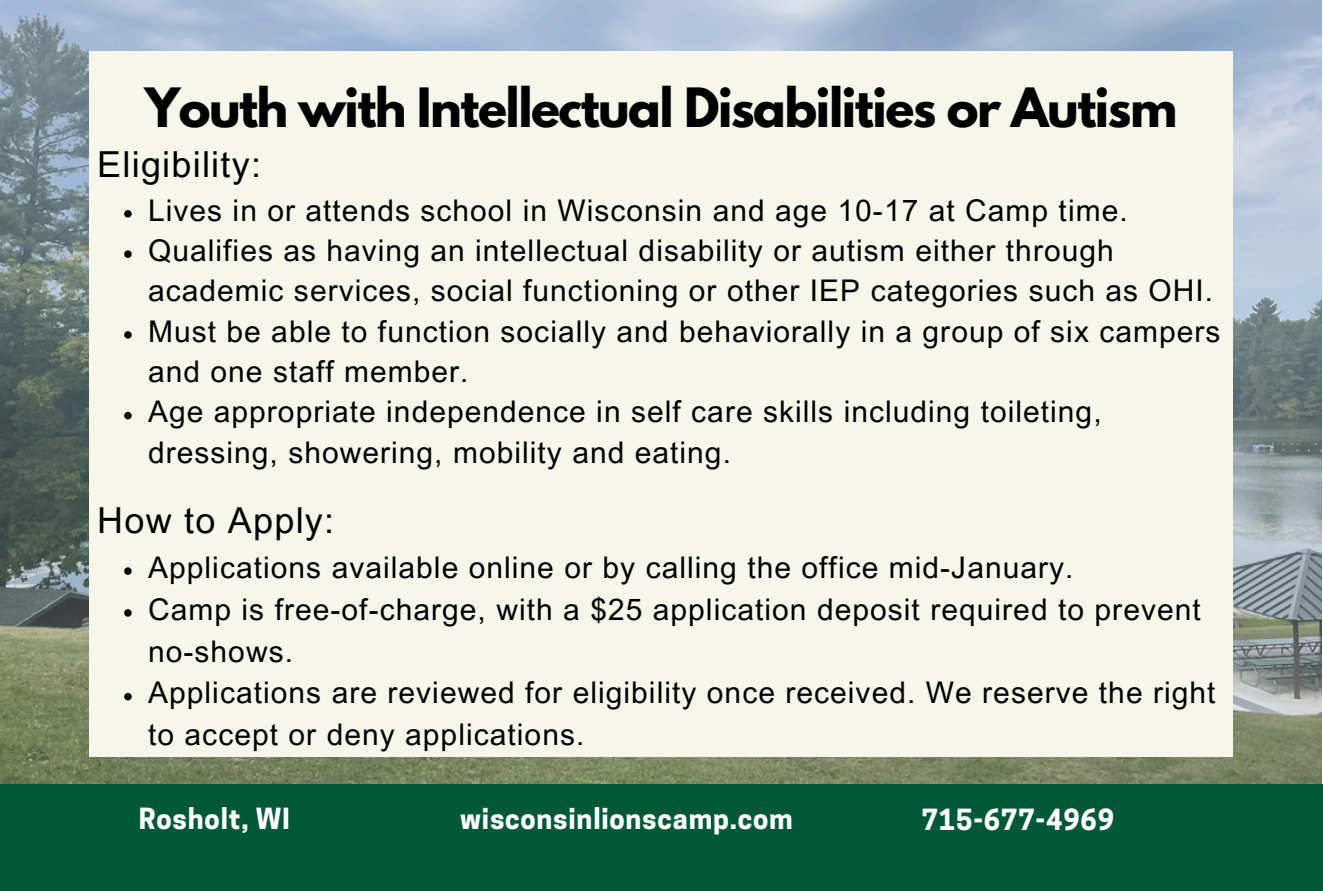
<style>
.page{position:relative;width:1323px;height:891px;background:#fff}
.page>*{position:absolute;margin:0;border:0;box-sizing:border-box;transform-origin:0 0}
.t1{font:700 48px "League Spartan";letter-spacing:-.03em;color:#000}
.t2{font:36px "Arial MT Pro";letter-spacing:.035em;color:#000}
.t3{font:30px/40.5px "Arial MT Pro";letter-spacing:.035em;color:#000}
.t4{font:700 27.3px "Cooper Hewitt";letter-spacing:.03em;color:#fff}
</style>
<div class="page">
<img style="left:0;top:0;width:1322px;height:785px">
<div style="left:0;top:785px;width:1323px;height:106px;background:#005837"></div>
<div style="left:89px;top:52px;width:1143px;height:705px;background:#f6f6ea"></div>
<svg style="left:124px;top:210px;width:8px;height:8px"></svg>
<svg style="left:124px;top:250px;width:8px;height:8px"></svg>
<svg style="left:124px;top:331px;width:8px;height:8px"></svg>
<svg style="left:124px;top:412px;width:8px;height:7px"></svg>
<svg style="left:124px;top:567px;width:8px;height:8px"></svg>
<svg style="left:124px;top:609px;width:8px;height:8px"></svg>
<svg style="left:124px;top:693px;width:8px;height:7px"></svg>
<p class="t1" style="left:145px;top:84px;width:1034px">Youth with Intellectual Disabilities or Autism</p>
<p class="t2" style="left:97px;top:151px;width:165px">Eligibility:</p>
<p class="t3" style="left:148px;top:194px;width:981px">Lives in or attends school in Wisconsin and age 10-17 at Camp time.</p>
<h2 class="t3" style="left:148px;top:234px;width:1066px">Qualifies as having an intellectual disability or autism either through academic services, social functioning or other IEP categories such as OHI.</h2>
<p class="t3" style="left:148px;top:315px;width:1074px">Must be able to function socially and behaviorally in a group of six campers and one staff member.</p>
<p class="t3" style="left:148px;top:395px;width:955px">Age appropriate independence in self care skills including toileting, dressing, showering, mobility and eating.</p>
<p class="t2" style="left:97px;top:507px;width:238px">How to Apply:</p>
<p class="t3" style="left:148px;top:551px;width:927px">Applications available online or by calling the office mid-January.</p>
<h3 class="t3" style="left:148px;top:592px;width:1054px;line-height:42px">Camp is free-of-charge, with a $25 application deposit required to prevent no-shows.</h3>
<h3 class="t3" style="left:148px;top:676px;width:1069px;line-height:42px">Applications are reviewed for eligibility once received. We reserve the right to accept or deny applications.</h3>
<h1 class="t4" style="left:139px;top:809px;width:153px">Rosholt, WI</h1>
<h2 class="t4" style="left:460px;top:808px;width:334px">wisconsinlionscamp.com</h2>
<p class="t4" style="left:921px;top:809px;width:194px">715-677-4969</p>
</div>
